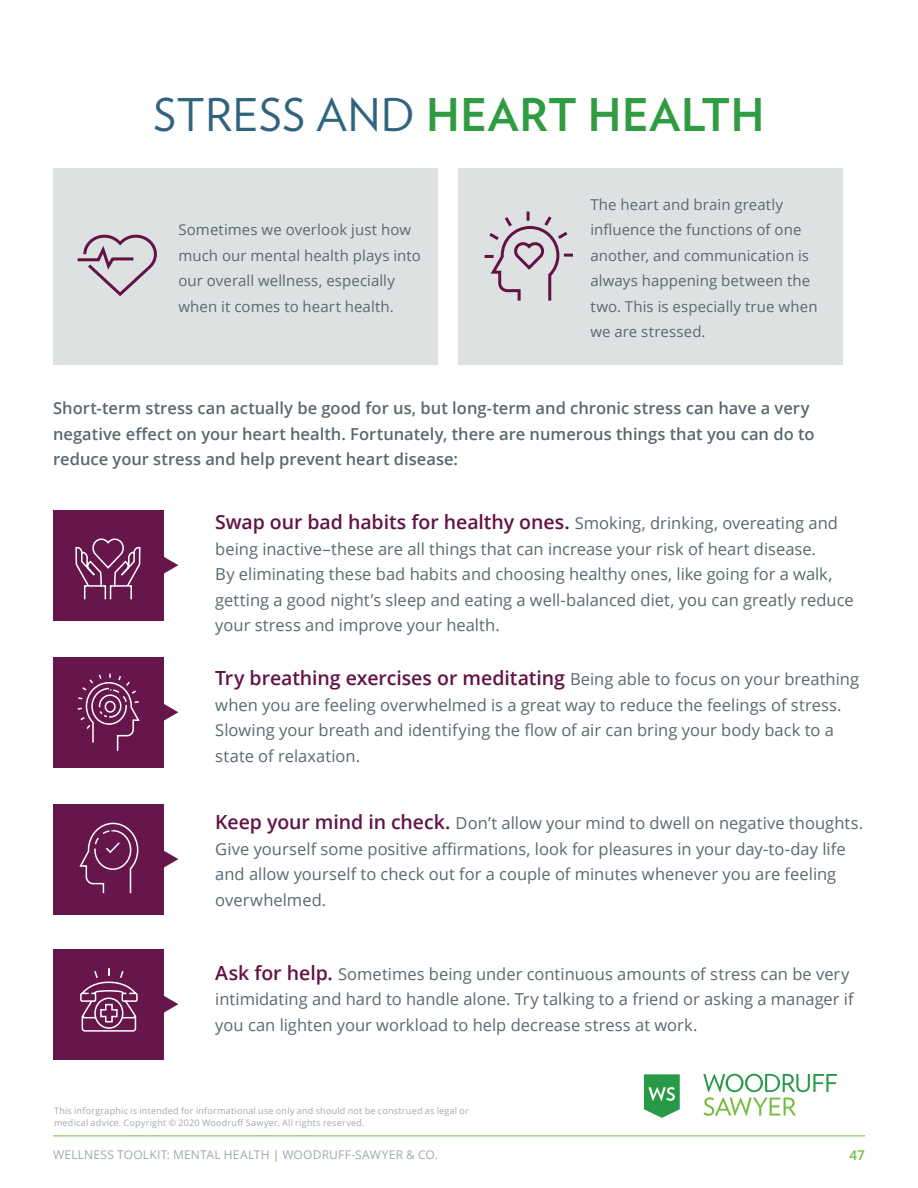
<style>
.page{position:relative;width:918px;height:1188px;background:#fff}
.page>*{position:absolute;margin:0;border:0;box-sizing:border-box;transform-origin:0 0}
.t1{font:700 45px "Verlag";letter-spacing:.015em;color:#309c42}
.t2{font:600 19.5px "Open Sans";letter-spacing:-.005em;color:#621244}
.t3{font:16.5px/25.5px "Open Sans";color:#5b6770}
.t4{font:600 16.5px/25.5px "Open Sans";color:#5b6770}
.t5{font:15px/25.5px "Open Sans";letter-spacing:.005em;color:#5b6770}
.t6{font:600 13.5px "Open Sans";color:#76bc43}
.t7{font:12px "Open Sans";letter-spacing:.02em;color:#a0a9ad}
.t8{font:9px/12px "Open Sans";letter-spacing:.025em;color:#a0a9ad}
.s1{font-weight:400;color:#30647e}
.s2{font-weight:400;font-size:16.5px;color:#5b6770}
.s3{font-weight:600;font-size:19.5px;color:#621244}
.s4{color:#76bc43}
</style>
<div class="page">
<hr style="left:53px;top:1136px;width:812px;height:1px;background:#76bc43">
<div style="left:53px;top:168px;width:384px;height:196px;background:#dde1e2"></div>
<div style="left:459px;top:168px;width:384px;height:196px;background:#dde1e2"></div>
<svg style="left:703px;top:1074px;width:134px;height:42px"></svg>
<svg style="left:644px;top:1074px;width:36px;height:44px"></svg>
<div style="left:53px;top:510px;width:110px;height:110px;background:#67164b"></div>
<svg style="left:163px;top:556px;width:15px;height:19px"></svg>
<div style="left:53px;top:657px;width:110px;height:110px;background:#67164b"></div>
<svg style="left:163px;top:703px;width:15px;height:19px"></svg>
<div style="left:53px;top:804px;width:110px;height:110px;background:#67164b"></div>
<svg style="left:163px;top:850px;width:15px;height:19px"></svg>
<div style="left:53px;top:949px;width:110px;height:110px;background:#67164b"></div>
<svg style="left:163px;top:995px;width:15px;height:19px"></svg>
<svg style="left:77px;top:673px;width:63px;height:78px"></svg>
<svg style="left:80px;top:968px;width:58px;height:64px"></svg>
<svg style="left:75px;top:538px;width:66px;height:62px"></svg>
<svg style="left:79px;top:822px;width:60px;height:72px"></svg>
<svg style="left:484px;top:211px;width:89px;height:90px"></svg>
<svg style="left:77px;top:234px;width:80px;height:63px"></svg>
<h1 class="t1" style="left:154px;top:79px;width:612px"><span class="s1">STRESS AND</span> HEART HEALTH</h1>
<p class="t5" style="left:178px;top:216px;width:244px">Sometimes we overlook just how much our mental health plays into our overall wellness, especially when it comes to heart health.</p>
<p class="t5" style="left:590px;top:191px;width:229px">The heart and brain greatly influence the functions of one another, and communication is always happening between the two. This is especially true when we are stressed.</p>
<p class="t4" style="left:53px;top:395px;width:763px">Short-term stress can actually be good for us, but long-term and chronic stress can have a very negative effect on your heart health. Fortunately, there are numerous things that you can do to reduce your stress and help prevent heart disease:</p>
<p class="t2" style="left:215px;top:509px;width:624px">Swap our bad habits for healthy ones. <span class="s2">Smoking, drinking, overeating and</span></p>
<p class="t3" style="left:215px;top:535px;width:640px">being inactive–these are all things that can increase your risk of heart disease.<br>By eliminating these bad habits and choosing healthy ones, like going for a walk, getting a good night’s sleep and eating a well-balanced diet, you can greatly reduce your stress and improve your health.</p>
<p class="t2" style="left:215px;top:665px;width:645px">Try breathing exercises or meditating <span class="s2">Being able to focus on your breathing</span></p>
<p class="t3" style="left:215px;top:691px;width:628px">when you are feeling overwhelmed is a great way to reduce the feelings of stress.<br>Slowing your breath and identifying the flow of air can bring your body back to a state of relaxation.</p>
<p class="t3" style="left:215px;top:810px;width:649px"><span class="s3">Keep your mind in check.</span> Don’t allow your mind to dwell on negative thoughts.<br>Give yourself some positive affirmations, look for pleasures in your day-to-day life and allow yourself to check out for a couple of minutes whenever you are feeling overwhelmed.</p>
<p class="t3" style="left:215px;top:961px;width:640px"><span class="s3">Ask for help.</span> Sometimes being under continuous amounts of stress can be very intimidating and hard to handle alone. Try talking to a friend or asking a manager if you can lighten your workload to help decrease stress at work.</p>
<p class="t8" style="left:54px;top:1105px;width:416px">This inforgraphic is intended for informational use only and should not be construed as legal or medical advice. Copyright © 2020 Woodruff Sawyer. All rights reserved.</p>
<p class="t7" style="left:53px;top:1147px;width:386px">WELLNESS TOOLKIT: MENTAL HEALTH <span class="s4">|</span> WOODRUFF-SAWYER &amp; CO.</p>
<p class="t6" style="left:850px;top:1146px;width:17px">47</p>
</div>
